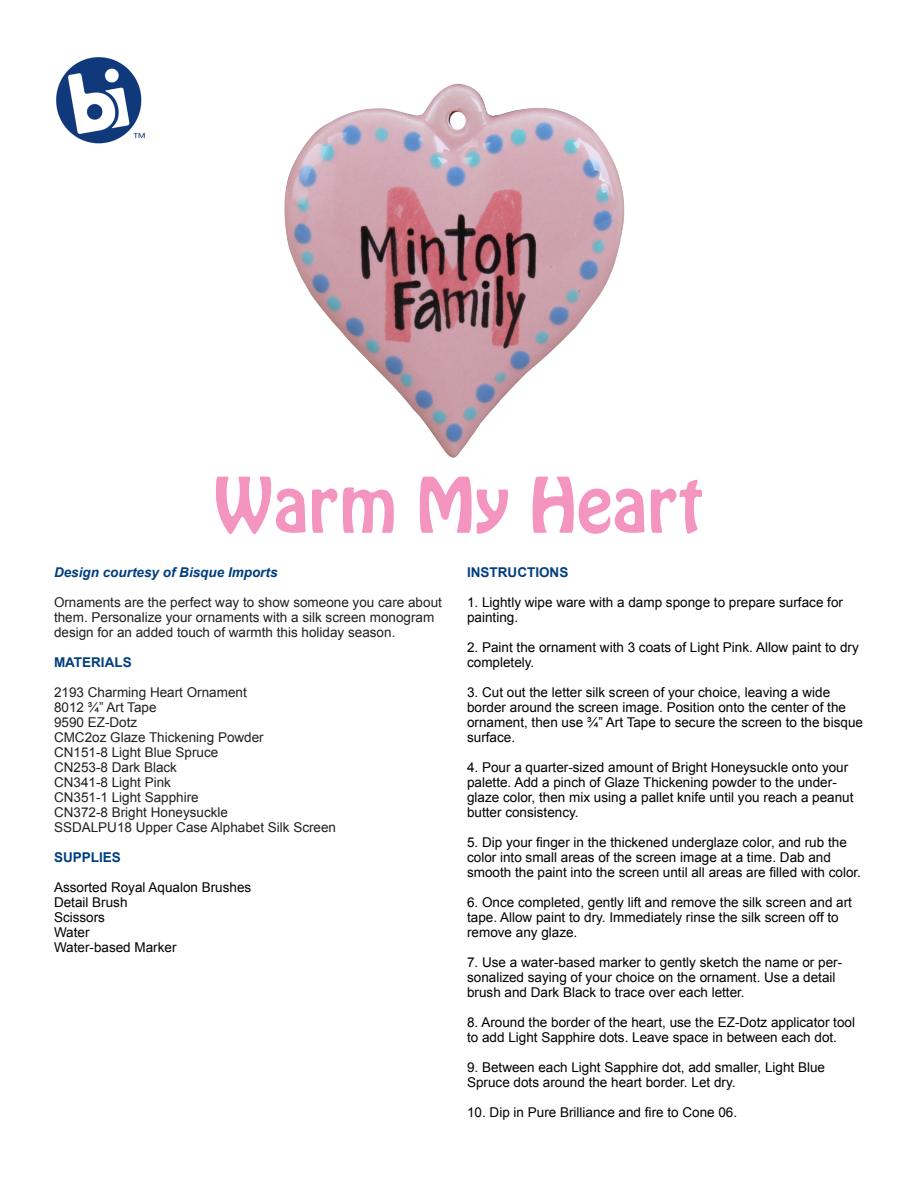
<style>
.page{position:relative;width:918px;height:1188px;background:#fff}
.page>*{position:absolute;margin:0;border:0;box-sizing:border-box;transform-origin:0 0}
.t1{font:67.5px "Hobo Std";color:#f395bf}
.t2{font:13.5px/15px "Arial";color:#000}
.t3{font:13.5px/15px "Arial";color:#231f20}
.t4{font:italic 700 13.5px "Arial";color:#003e7e}
.t5{font:700 13.5px "Arial";color:#003e7e}
</style>
<div class="page">
<img style="left:284px;top:83px;width:341px;height:375px">
<img style="left:56px;top:57px;width:89px;height:87px">
<p class="t1" style="left:215px;top:458px;width:490px">Warm My Heart</p>
<p class="t4" style="left:54px;top:563px;width:225px">Design courtesy of Bisque Imports</p>
<p class="t3" style="left:54px;top:595px;width:389px">Ornaments are the perfect way to show someone you care about them. Personalize your ornaments with a silk screen monogram design for an added touch of warmth this holiday season.</p>
<p class="t5" style="left:54px;top:653px;width:79px">MATERIALS</p>
<p class="t3" style="left:54px;top:685px;width:194px">2193 Charming Heart Ornament</p>
<p class="t3" style="left:54px;top:700px;width:104px">8012 ¾” Art Tape</p>
<p class="t3" style="left:54px;top:715px;width:85px">9590 EZ-Dotz</p>
<p class="t3" style="left:54px;top:730px;width:211px">CMC2oz Glaze Thickening Powder</p>
<p class="t3" style="left:54px;top:745px;width:166px">CN151-8 Light Blue Spruce</p>
<p class="t3" style="left:54px;top:760px;width:125px">CN253-8 Dark Black</p>
<p class="t3" style="left:54px;top:775px;width:119px">CN341-8 Light Pink</p>
<p class="t3" style="left:54px;top:790px;width:146px">CN351-1 Light Sapphire</p>
<p class="t3" style="left:54px;top:805px;width:176px">CN372-8 Bright Honeysuckle</p>
<p class="t3" style="left:54px;top:820px;width:284px">SSDALPU18 Upper Case Alphabet Silk Screen</p>
<p class="t5" style="left:54px;top:848px;width:68px">SUPPLIES</p>
<p class="t2" style="left:54px;top:880px;width:199px">Assorted Royal Aqualon Brushes</p>
<p class="t2" style="left:54px;top:895px;width:75px">Detail Brush</p>
<p class="t2" style="left:54px;top:910px;width:53px">Scissors</p>
<p class="t2" style="left:54px;top:925px;width:37px">Water</p>
<p class="t2" style="left:54px;top:940px;width:124px">Water-based Marker</p>
<p class="t5" style="left:467px;top:563px;width:103px">INSTRUCTIONS</p>
<p class="t2" style="left:467px;top:595px;width:377px">1. Lightly wipe ware with a damp sponge to prepare surface for painting.</p>
<p class="t2" style="left:467px;top:640px;width:393px">2. Paint the ornament with 3 coats of Light Pink. Allow paint to dry completely.</p>
<p class="t2" style="left:467px;top:685px;width:397px">3. Cut out the letter silk screen of your choice, leaving a wide border around the screen image. Position onto the center of the ornament, then use ¾” Art Tape to secure the screen to the bisque surface.</p>
<p class="t2" style="left:467px;top:760px;width:388px">4. Pour a quarter-sized amount of Bright Honeysuckle onto your palette. Add a pinch of Glaze Thickening powder to the under&shy;glaze color, then mix using a pallet knife until you reach a peanut butter consistency.</p>
<p class="t2" style="left:467px;top:835px;width:395px">5. Dip your finger in the thickened underglaze color, and rub the color into small areas of the screen image at a time. Dab and smooth the paint into the screen until all areas are filled with color.</p>
<p class="t2" style="left:467px;top:895px;width:386px">6. Once completed, gently lift and remove the silk screen and art tape. Allow paint to dry. Immediately rinse the silk screen off to remove any glaze.</p>
<p class="t2" style="left:467px;top:955px;width:377px">7. Use a water-based marker to gently sketch the name or per&shy;sonalized saying of your choice on the ornament. Use a detail brush and Dark Black to trace over each letter.</p>
<p class="t2" style="left:467px;top:1015px;width:389px">8. Around the border of the heart, use the EZ-Dotz applicator tool to add Light Sapphire dots. Leave space in between each dot.</p>
<p class="t2" style="left:467px;top:1060px;width:359px">9. Between each Light Sapphire dot, add smaller, Light Blue<br>Spruce dots around the heart border. Let dry.</p>
<p class="t2" style="left:467px;top:1105px;width:272px">10. Dip in Pure Brilliance and fire to Cone 06.</p>
</div>
